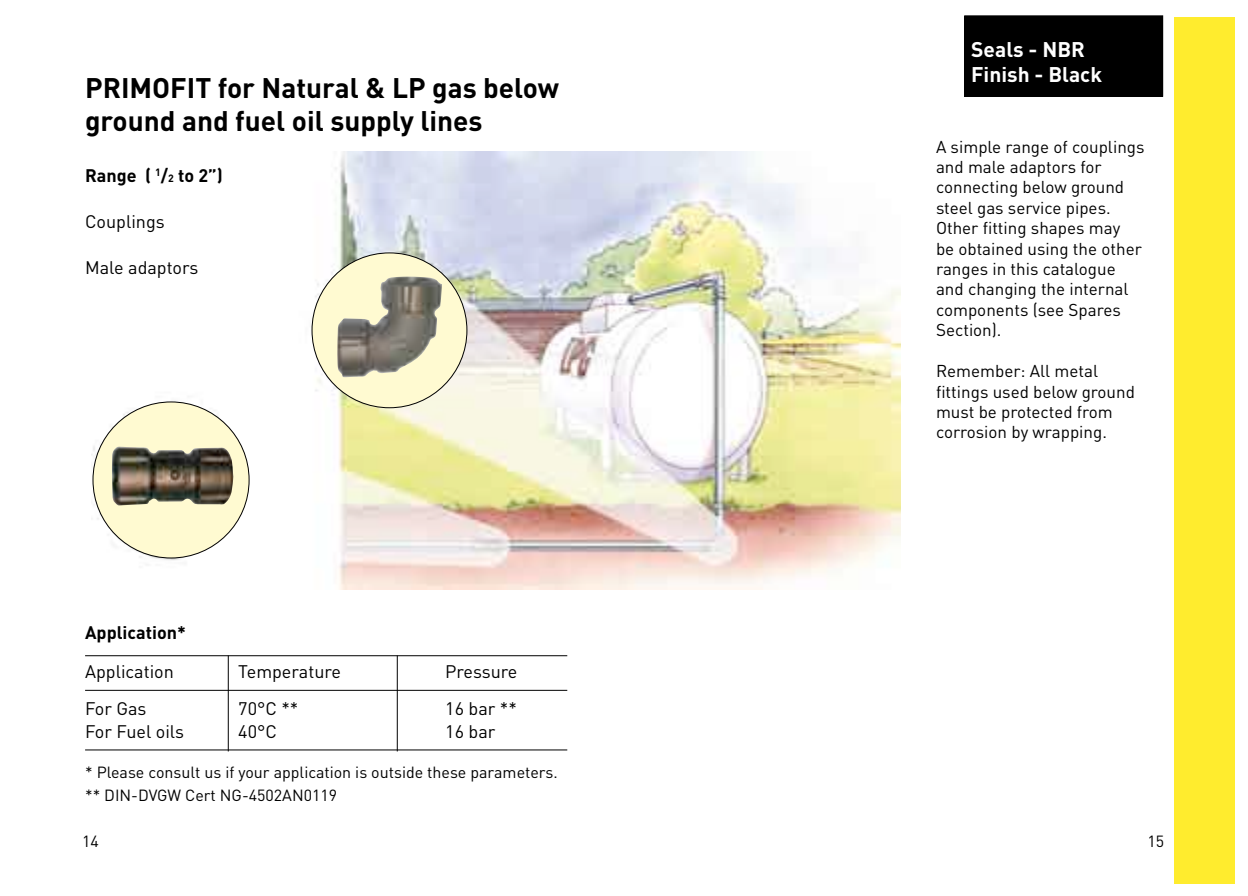
<style>
.page{position:relative;width:1248px;height:896px;background:#fff}
.page>*{position:absolute;margin:0;border:0;box-sizing:border-box;transform-origin:0 0}
.t1{font:700 28px/33.6px "DINCE";color:#000}
.t2{font:700 21px "DINCE";color:#fff}
.t3{font:18px "DINCE";color:#000}
.t4{font:700 18px "DINCE";color:#000}
.t5{font:17px/20.4px "DINCE";color:#000}
.t6{font:16px "DINCE";color:#000}
.s1{font-size:10.4px}
</style>
<div class="page">
<div style="left:1174px;top:17px;width:60px;height:866px;background:#ffec2e"></div>
<div style="left:964px;top:16px;width:198px;height:80px;background:#000"></div>
<img style="left:91px;top:152px;width:809px;height:438px">
<hr style="left:85px;top:655px;width:482px;height:1px;background:#000">
<hr style="left:85px;top:749px;width:482px;height:1px;background:#000">
<hr style="left:85px;top:690px;width:482px;height:1px;background:#000">
<hr style="left:228px;top:655px;width:1px;height:96px;background:#000">
<hr style="left:397px;top:655px;width:1px;height:96px;background:#000">
<div style="left:93px;top:402px;width:156px;height:156px;background:#fffad1;border-radius:50%"></div>
<div style="left:312px;top:253px;width:155px;height:155px;background:#fffad1;border-radius:50%"></div>
<img style="left:337px;top:277px;width:105px;height:100px">
<img style="left:112px;top:447px;width:121px;height:59px">
<p class="t1" style="left:85px;top:69px;width:475px">PRIMOFIT for Natural &amp; LP gas below ground and fuel oil supply lines</p>
<p class="t4" style="left:85px;top:163px;width:139px">Range ( <sup>1</sup>/<span class="s1">2</span> to 2”)</p>
<p class="t3" style="left:85px;top:210px;width:81px">Couplings</p>
<p class="t3" style="left:85px;top:256px;width:115px">Male adaptors</p>
<p class="t4" style="left:85px;top:620px;width:102px">Application*</p>
<p class="t3" style="left:85px;top:660px;width:90px">Application</p>
<p class="t3" style="left:238px;top:660px;width:104px">Temperature</p>
<p class="t3" style="left:445px;top:660px;width:74px">Pressure</p>
<p class="t3" style="left:85px;top:697px;width:63px">For Gas</p>
<p class="t3" style="left:238px;top:697px;width:62px">70°C **</p>
<p class="t3" style="left:445px;top:697px;width:73px">16 bar **</p>
<p class="t3" style="left:85px;top:720px;width:101px">For Fuel oils</p>
<p class="t3" style="left:238px;top:720px;width:40px">40°C</p>
<p class="t3" style="left:445px;top:720px;width:52px">16 bar</p>
<p class="t6" style="left:85px;top:762px;width:474px">* Please consult us if your application is outside these parameters.</p>
<p class="t6" style="left:85px;top:785px;width:253px">** DIN-DVGW Cert NG-4502AN0119</p>
<p class="t2" style="left:971px;top:36px;width:115px">Seals - NBR</p>
<p class="t2" style="left:971px;top:61px;width:132px">Finish - Black</p>
<p class="t5" style="left:935px;top:136px;width:210px">A simple range of couplings and male adaptors for connecting below ground steel gas service pipes.<br>Other fitting shapes may<br>be obtained using the other ranges in this catalogue and changing the internal components (see Spares<br>Section).</p>
<p class="t5" style="left:935px;top:360px;width:200px">Remember: All metal fittings used below ground must be protected from corrosion by wrapping.</p>
<p class="t6" style="left:82px;top:831px;width:18px">14</p>
<p class="t6" style="left:1147px;top:831px;width:18px">15</p>
</div>
